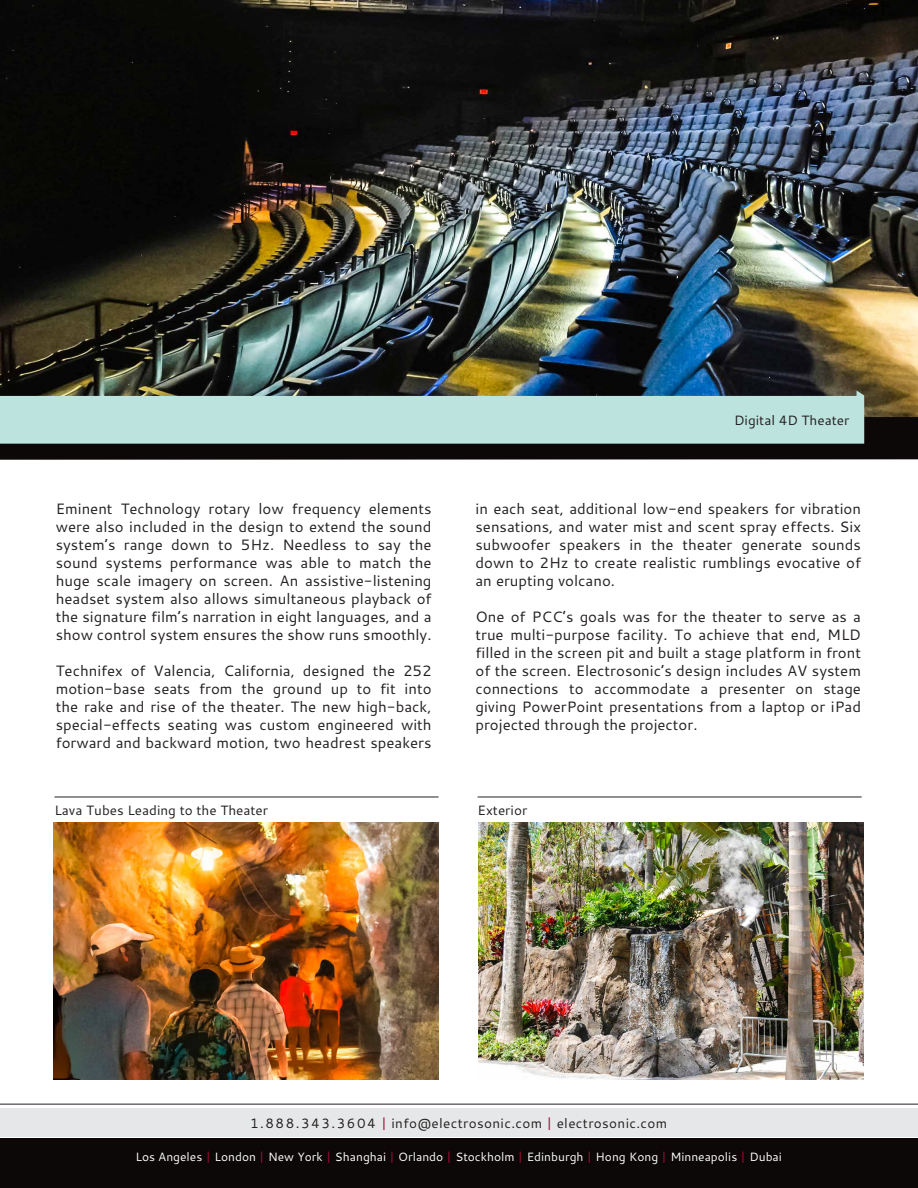
<style>
.page{position:relative;width:918px;height:1188px;background:#fff}
.page>*{position:absolute;margin:0;border:0;box-sizing:border-box;transform-origin:0 0}
.t1{font:15px/18px "Cantarell";color:#231f20;text-align:justify}
.t2{font:13.5px "Cantarell";letter-spacing:.025em;color:#231f20}
.t3{font:13.5px "Cantarell";color:#231f20}
.t4{font:12px "Cantarell";color:#fff}
.s1{color:#a30b35}
</style>
<div class="page">
<img style="left:0;top:0;width:918px;height:417px">
<div style="left:0;top:1108px;width:918px;height:29px;background:#e6e7e8"></div>
<div style="left:0;top:1139px;width:918px;height:49px;background:#0c0808"></div>
<hr style="left:0;top:1104px;width:918px;height:1px;background:#231f20">
<div style="left:0;top:417px;width:918px;height:43px;background:#0c0808"></div>
<svg style="left:0;top:390px;width:864px;height:54px;background:#acceca"></svg>
<img style="left:53px;top:823px;width:386px;height:257px">
<img style="left:478px;top:823px;width:386px;height:257px">
<hr style="left:54px;top:797px;width:385px;height:1px;background:#231f20">
<hr style="left:478px;top:797px;width:384px;height:1px;background:#231f20">
<p class="t1" style="left:56px;top:500px;width:377px">Eminent Technology rotary low frequency elements were also included in the design to extend the sound system’s range down to 5Hz. Needless to say the sound systems performance was able to match the huge scale imagery on screen. An assistive-listening headset system also allows simultaneous playback of the signature film’s narration in eight languages, and a show control system ensures the show runs smoothly.</p>
<p class="t1" style="left:56px;top:662px;width:377px">Technifex of Valencia, California, designed the 252 motion-base seats from the ground up to fit into the rake and rise of the theater. The new high-back, special-effects seating was custom engineered with forward and backward motion, two headrest speakers</p>
<p class="t3" style="left:734px;top:411px;width:117px">Digital 4D Theater</p>
<p class="t1" style="left:476px;top:500px;width:387px">in each seat, additional low-end speakers for vibration sensations, and water mist and scent spray effects. Six subwoofer speakers in the theater generate sounds down to 2Hz to create realistic rumblings evocative of an erupting volcano.</p>
<p class="t1" style="left:476px;top:608px;width:387px">One of PCC’s goals was for the theater to serve as a true multi-purpose facility. To achieve that end, MLD filled in the screen pit and built a stage platform in front of the screen. Electrosonic’s design includes AV system connections to accommodate a presenter on stage giving PowerPoint presentations from a laptop or iPad projected through the projector.</p>
<p class="t3" style="left:54px;top:801px;width:215px">Lava Tubes Leading to the Theater</p>
<p class="t3" style="left:478px;top:801px;width:51px">Exterior</p>
<p class="t2" style="left:250px;top:1114px;width:419px">1.888.343.3604 <span class="s1">|</span> info@electrosonic.com <span class="s1">|</span> electrosonic.com</p>
<p class="t4" style="left:135px;top:1148px;width:648px">Los Angeles <span class="s1">|</span> London <span class="s1">|</span> New York <span class="s1">|</span> Shanghai <span class="s1">|</span> Orlando <span class="s1">|</span> Stockholm <span class="s1">|</span> Edinburgh <span class="s1">|</span> Hong Kong <span class="s1">|</span> Minneapolis <span class="s1">|</span> Dubai</p>
</div>
